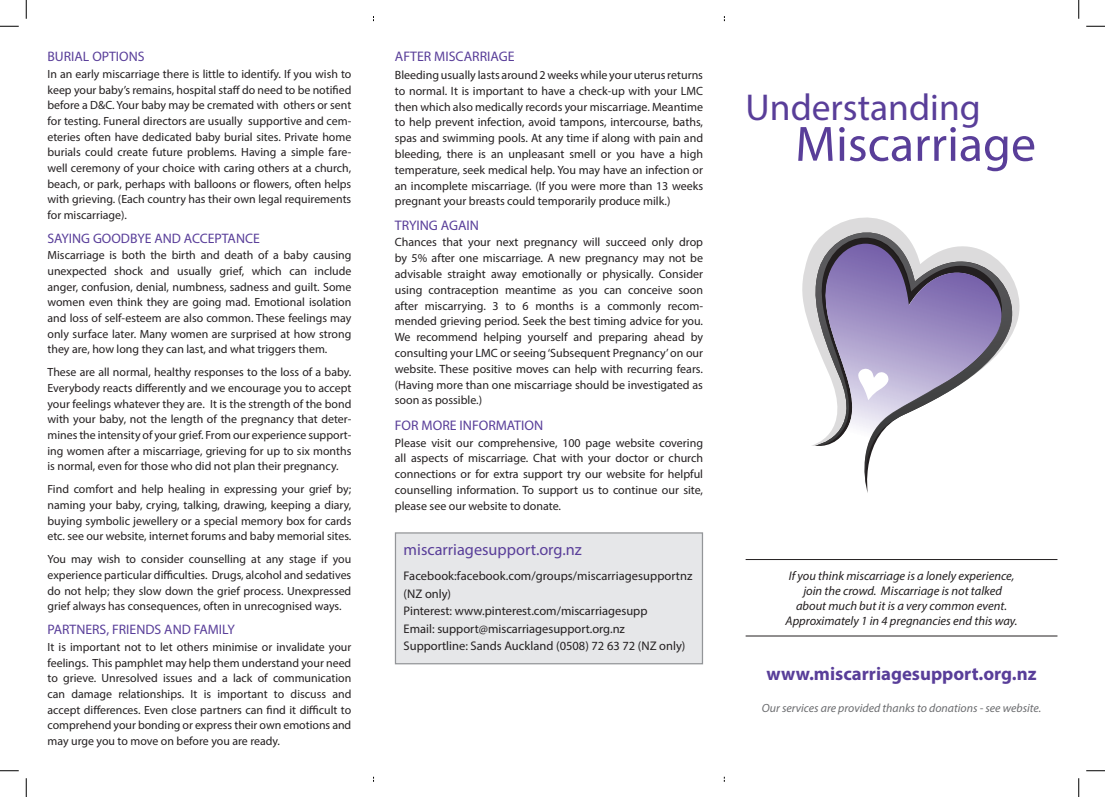
<style>
.page{position:relative;width:1105px;height:797px;background:#fff}
.page>*{position:absolute;margin:0;border:0;box-sizing:border-box;transform-origin:0 0}
.main{font:50px "Myriad Pro";color:#593e99}
.main-2{font:37.5px "Myriad Pro";color:#593e99}
.t1{font:700 18.75px "Myriad Pro";color:#593e99}
.main-3{font:16.25px "Myriad Pro";color:#593e99}
.headings{font:13.88px "Myriad Pro";color:#593e99}
.hearts{font:13.88px "Myriad Pro";color:#593e99}
.headings-2{font:13.75px "Myriad Pro";color:#593e99}
.larger_main{font:12.5px/17.5px "Myriad Pro";color:#231f20}
.larger_main-2{font:italic 12.5px/15px "Myriad Pro";color:#231f20;text-align:center}
.main_smaller{font:12px/15.8px "Myriad Pro";color:#231f20;text-align:justify}
.main_smaller-2{font:11.88px/15.6px "Myriad Pro";color:#231f20;text-align:justify}
.hearts-2{font:11.88px/15.6px "Myriad Pro";color:#231f20;text-align:justify}
.main_smaller-3{font:italic 11.88px "Myriad Pro";color:#6c6d70}
</style>
<div class="page">
<hr style="left:746px;top:559px;width:311px;height:1px;background:#231f20">
<hr style="left:746px;top:635px;width:311px;height:1px;background:#231f20">
<svg style="left:802px;top:217px;width:87px;height:92px"></svg>
<svg style="left:805px;top:223px;width:215px;height:268px"></svg>
<div style="left:395px;top:532px;width:308px;height:132px;background:#e6e7e9;border:1px solid #939598"></div>
<svg style="left:0;top:25px;width:19px;height:2px"></svg>
<svg style="left:1086px;top:25px;width:19px;height:2px"></svg>
<svg style="left:0;top:770px;width:19px;height:1px"></svg>
<svg style="left:1086px;top:770px;width:19px;height:1px"></svg>
<svg style="left:25px;top:0;width:2px;height:19px"></svg>
<svg style="left:25px;top:778px;width:2px;height:19px"></svg>
<svg style="left:1078px;top:0;width:1px;height:19px"></svg>
<svg style="left:1078px;top:778px;width:1px;height:19px"></svg>
<p class="headings-2" style="left:48px;top:48px;width:99px">BURIAL OPTIONS</p>
<p class="main_smaller-2" style="left:48px;top:66px;width:305px">In an early miscarriage there is little to identify. If you wish to keep your baby’s remains, hospital staff do need to be notified before a D&amp;C. Your baby may be cremated with others or sent for testing. Funeral directors are usually supportive and cem&shy;eteries often have dedicated baby burial sites. Private home burials could create future problems. Having a simple fare&shy;well ceremony of your choice with caring others at a church, beach, or park, perhaps with balloons or flowers, often helps with grieving. (Each country has their own legal requirements for miscarriage).</p>
<p class="headings-2" style="left:48px;top:230px;width:214px">SAYING GOODBYE AND ACCEPTANCE</p>
<p class="main_smaller-2" style="left:48px;top:247px;width:305px">Miscarriage is both the birth and death of a baby causing unexpected shock and usually grief, which can include anger, confusion, denial, numbness, sadness and guilt. Some women even think they are going mad. Emotional isolation and loss of self-esteem are also common. These feelings may only surface later. Many women are surprised at how strong they are, how long they can last, and what triggers them.</p>
<p class="main_smaller-2" style="left:48px;top:364px;width:305px">These are all normal, healthy responses to the loss of a baby.<br>Everybody reacts differently and we encourage you to accept your feelings whatever they are. It is the strength of the bond with your baby, not the length of the pregnancy that deter&shy;mines the intensity of your grief. From our experience support&shy;ing women after a miscarriage, grieving for up to six months is normal, even for those who did not plan their pregnancy.</p>
<p class="main_smaller-2" style="left:48px;top:481px;width:305px">Find comfort and help healing in expressing your grief by; naming your baby, crying, talking, drawing, keeping a diary, buying symbolic jewellery or a special memory box for cards etc. see our website, internet forums and baby memorial sites.</p>
<p class="main_smaller-2" style="left:48px;top:551px;width:305px">You may wish to consider counselling at any stage if you experience particular difficulties. Drugs, alcohol and sedatives do not help; they slow down the grief process. Unexpressed grief always has consequences, often in unrecognised ways.</p>
<p class="headings-2" style="left:48px;top:621px;width:189px">PARTNERS, FRIENDS AND FAMILY</p>
<p class="hearts-2" style="left:48px;top:639px;width:305px">It is important not to let others minimise or invalidate your feelings. This pamphlet may help them understand your need to grieve. Unresolved issues and a lack of communication can damage relationships. It is important to discuss and accept differences. Even close partners can find it difficult to comprehend your bonding or express their own emotions and may urge you to move on before you are ready.</p>
<p class="hearts" style="left:395px;top:48px;width:121px">AFTER MISCARRIAGE</p>
<p class="main_smaller" style="left:395px;top:67px;width:310px">Bleeding usually lasts around 2 weeks while your uterus returns to normal. It is important to have a check-up with your LMC then which also medically records your miscarriage. Meantime to help prevent infection, avoid tampons, intercourse, baths, spas and swimming pools. At any time if along with pain and bleeding, there is an unpleasant smell or you have a high temperature, seek medical help. You may have an infection or an incomplete miscarriage. (If you were more than 13 weeks pregnant your breasts could temporarily produce milk.)</p>
<p class="headings" style="left:395px;top:216px;width:86px">TRYING AGAIN</p>
<p class="main_smaller" style="left:395px;top:234px;width:310px">Chances that your next pregnancy will succeed only drop by 5% after one miscarriage. A new pregnancy may not be advisable straight away emotionally or physically. Consider using contraception meantime as you can conceive soon after miscarrying. 3 to 6 months is a commonly recom&shy;mended grieving period. Seek the best timing advice for you.<br>We recommend helping yourself and preparing ahead by consulting your LMC or seeing ‘Subsequent Pregnancy’ on our website. These positive moves can help with recurring fears. (Having more than one miscarriage should be investigated as soon as possible.)</p>
<p class="headings" style="left:395px;top:416px;width:150px">FOR MORE INFORMATION</p>
<p class="main_smaller" style="left:395px;top:434px;width:310px">Please visit our comprehensive, 100 page website covering all aspects of miscarriage. Chat with your doctor or church connections or for extra support try our website for helpful counselling information. To support us to continue our site, please see our website to donate.</p>
<p class="main-3" style="left:404px;top:539px;width:179px">miscarriagesupport.org.nz</p>
<p class="larger_main" style="left:404px;top:567px;width:290px">Facebook:facebook.com/groups/miscarriagesupportnz (NZ only)</p>
<p class="larger_main" style="left:404px;top:602px;width:245px">Pinterest: www.pinterest.com/miscarriagesupp</p>
<p class="larger_main" style="left:404px;top:619px;width:223px">Email: support@miscarriagesupport.org.nz</p>
<p class="larger_main" style="left:404px;top:637px;width:283px">Supportline: Sands Auckland (0508) 72 63 72 (NZ only)</p>
<p class="main-2" style="left:746px;top:84px;width:237px">Understanding</p>
<p class="main" style="left:795px;top:113px;width:242px">Miscarriage</p>
<p class="larger_main-2" style="left:789px;top:568px;width:227px">If you think miscarriage is a lonely experience,</p>
<p class="larger_main-2" style="left:803px;top:583px;width:200px">join the crowd. Miscarriage is not talked</p>
<p class="larger_main-2" style="left:785px;top:598px;width:234px">about much but it is a very common event.<br>Approximately 1 in 4 pregnancies end this way.</p>
<p class="t1" style="left:766px;top:661px;width:271px">www.miscarriagesupport.org.nz</p>
<p class="main_smaller-3" style="left:762px;top:700px;width:281px">Our services are provided thanks to donations - see website.</p>
</div>
